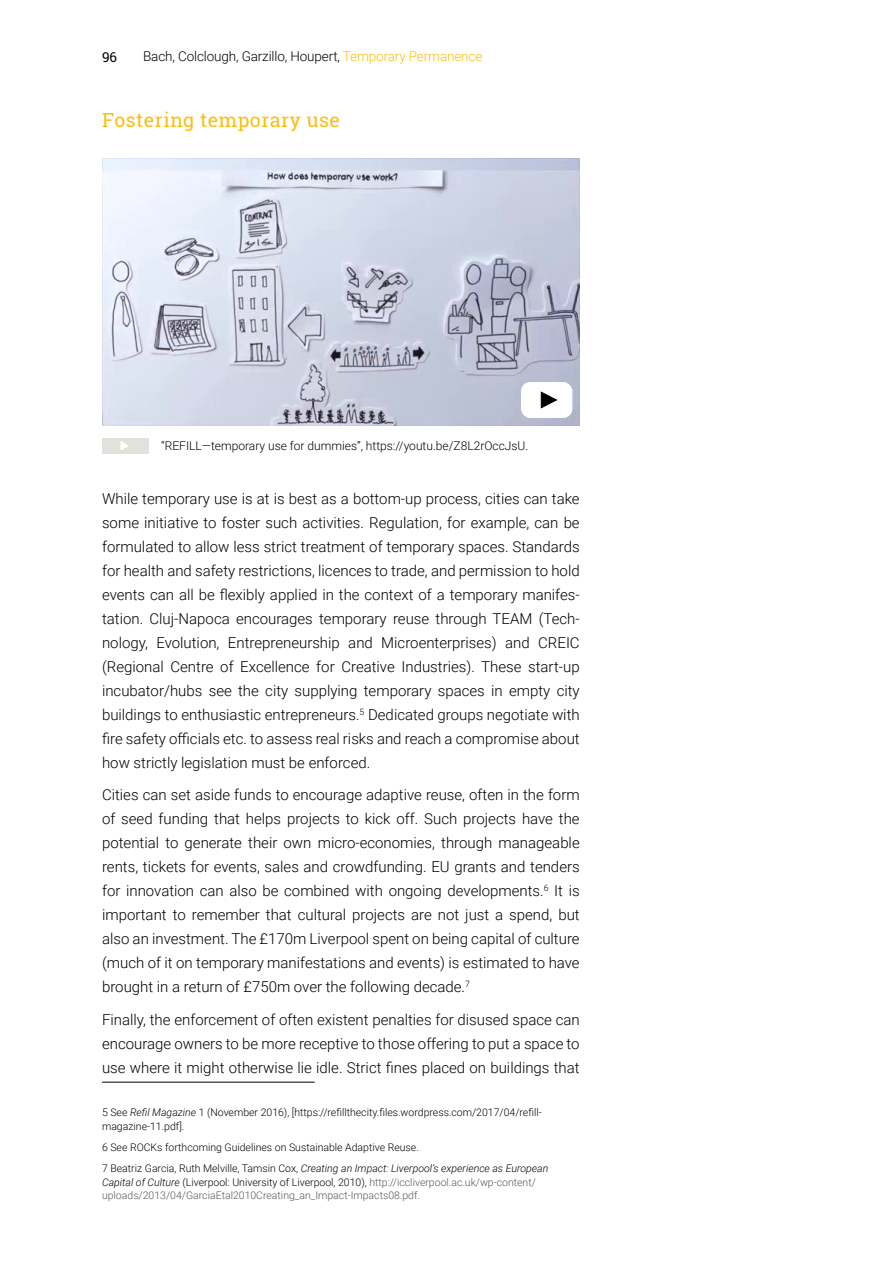
<style>
.page{position:relative;width:893px;height:1263px;background:#fff}
.page>*{position:absolute;margin:0;border:0;box-sizing:border-box;transform-origin:0 0}
.t1{font:19.5px "Roboto Slab";letter-spacing:.025em;color:#fcbe0b}
.t2{font:300 15px/24px "Roboto";color:#000;text-align:justify}
.t3{font:300 13.5px "Roboto";letter-spacing:-.01em;color:#000}
.t4{font:13.5px "Roboto Slab";color:#000}
.t5{font:300 12px "Roboto";color:#000}
.t6{font:300 10.5px/13.5px "Roboto";color:#000}
.t7{font:300 10.5px/13.5px "Roboto";color:#575756}
.s1{color:#fcbe0b}
.s2{font-style:italic}
.s3{font-style:italic;color:#000}
.s4{color:#000}
</style>
<div class="page">
<hr style="left:102px;top:1082px;width:213px;height:1px;background:#000">
<img style="left:102px;top:158px;width:478px;height:268px">
<div style="left:521px;top:382px;width:51px;height:35px;background:#fff;border-radius:9px"></div>
<div style="left:521px;top:382px;width:51px;height:36px;border:1px solid #fff;border-radius:9px"></div>
<svg style="left:540px;top:391px;width:17px;height:18px"></svg>
<div style="left:102px;top:438px;width:46px;height:16px;background:#e2e1dc"></div>
<svg style="left:121px;top:441px;width:8px;height:9px"></svg>
<p class="t4" style="left:102px;top:48px;width:17px">96</p>
<p class="t3" style="left:143px;top:47px;width:341px">Bach, Colclough, Garzillo, Houpert, <span class="s1">Temporary Permanence</span></p>
<h1 class="t1" style="left:102px;top:106px;width:239px">Fostering temporary use</h1>
<p class="t5" style="left:161px;top:437px;width:369px">“REFILL—temporary use for dummies”, https://youtu.be/Z8L2rOccJsU.</p>
<p class="t2" style="left:102px;top:486px;width:479px">While temporary use is at is best as a bottom-up process, cities can take some initiative to foster such activities. Regulation, for example, can be formulated to allow less strict treatment of temporary spaces. Standards for health and safety restrictions, licences to trade, and permission to hold events can all be flexibly applied in the context of a temporary manifes&shy;tation. Cluj-Napoca encourages temporary reuse through TEAM (Tech&shy;nology, Evolution, Entrepreneurship and Microenterprises) and CREIC (Regional Centre of Excellence for Creative Industries). These start-up incubator/hubs see the city supplying temporary spaces in empty city buildings to enthusiastic entrepreneurs.<sup>5</sup> Dedicated groups negotiate with fire safety officials etc. to assess real risks and reach a compromise about how strictly legislation must be enforced.</p>
<p class="t2" style="left:102px;top:782px;width:479px">Cities can set aside funds to encourage adaptive reuse, often in the form of seed funding that helps projects to kick off. Such projects have the potential to generate their own micro-economies, through manageable rents, tickets for events, sales and crowdfunding. EU grants and tenders for innovation can also be combined with ongoing developments.<sup>6</sup> It is important to remember that cultural projects are not just a spend, but also an investment. The £170m Liverpool spent on being capital of culture (much of it on temporary manifestations and events) is estimated to have brought in a return of £750m over the following decade.<sup>7</sup></p>
<p class="t2" style="left:102px;top:1007px;width:479px">Finally, the enforcement of often existent penalties for disused space can encourage owners to be more receptive to those offering to put a space to use where it might otherwise lie idle. Strict fines placed on buildings that</p>
<p class="t6" style="left:102px;top:1105px;width:441px">5 See <span class="s2">Refil Magazine</span> 1 (November 2016), [https://refillthecity.files.wordpress.com/2017/04/refill&shy;magazine-11.pdf].</p>
<p class="t6" style="left:102px;top:1136px;width:448px;line-height:21.3px">6 See ROCKs forthcoming Guidelines on Sustainable Adaptive Reuse.<br>7 Beatriz Garcia, Ruth Melville, Tamsin Cox, <span class="s2">Creating an Impact: Liverpool’s experience as European</span></p>
<p class="t7" style="left:102px;top:1175px;width:435px"><span class="s3">Capital of Culture</span> <span class="s4">(Liverpool: University of Liverpool, 2010),</span> http://iccliverpool.ac.uk/wp-content/ uploads/2013/04/GarciaEtal2010Creating_an_Impact-Impacts08.pdf.</p>
</div>
